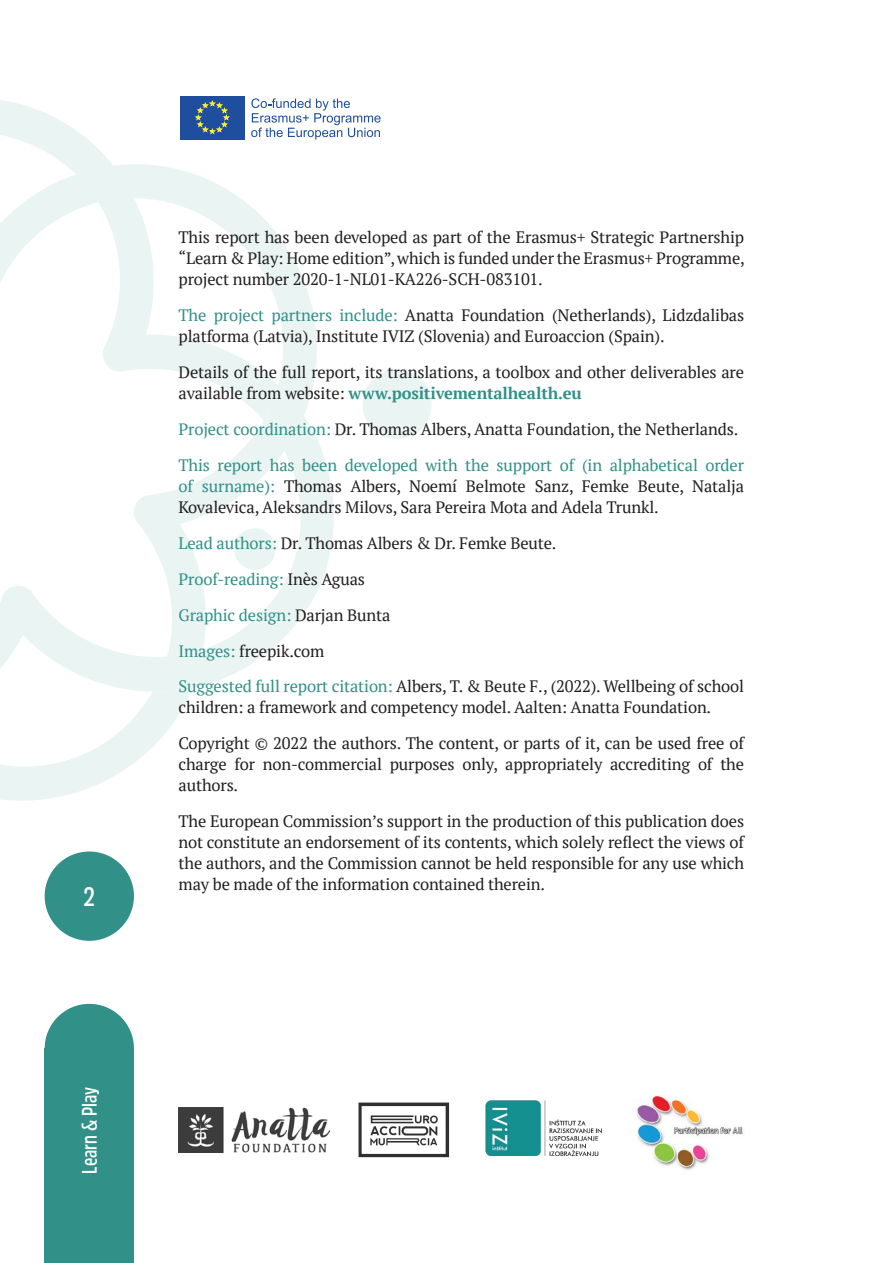
<style>
.page{position:relative;width:893px;height:1263px;background:#fff}
.page>*{position:absolute;margin:0;border:0;box-sizing:border-box;transform-origin:0 0}
.Title_big{font:600 26.4px "Amsi Pro Cond";color:#fff}
.Title_big-2{font:600 21px "Amsi Pro Cond";color:#fff}
.Paragraph_eng{font:16.5px/21px "PT Serif";letter-spacing:-.01em;color:#231f20;text-align:justify}
.Paragraph_eng-2{font:16.5px "PT Serif";letter-spacing:-.01em;color:#319088}
.s1{color:#319088}
.s2{font-weight:700;color:#319088}
.s3{color:#231f20}
</style>
<div class="page">
<svg style="left:362px;top:370px;width:70px;height:69px"></svg>
<svg style="left:0;top:100px;width:245px;height:62px"></svg>
<svg style="left:0;top:162px;width:334px;height:639px"></svg>
<div style="left:45px;top:1048px;width:89px;height:215px;background:#319088"></div>
<div style="left:45px;top:851px;width:89px;height:90px;background:#319088;border-radius:50%"></div>
<div style="left:45px;top:1004px;width:89px;height:89px;background:#319088;border-radius:50%"></div>
<img style="left:179px;top:1107px;width:150px;height:45px">
<img style="left:358px;top:1102px;width:92px;height:56px">
<img style="left:485px;top:1100px;width:117px;height:57px">
<img style="left:636px;top:1095px;width:107px;height:75px">
<div style="left:180px;top:96px;width:65px;height:43px;background:#1f4e9f"></div>
<svg style="left:195px;top:101px;width:34px;height:33px"></svg>
<svg style="left:251px;top:98px;width:130px;height:42px"></svg>
<p class="Title_big" style="left:84px;top:878px;width:13px">2</p>
<p class="Title_big-2" style="left:75px;top:1174px;width:88px;rotate:-90deg">Learn &amp; Play</p>
<p class="Paragraph_eng" style="left:179px;top:227px;width:568px">This report has been developed as part of the Erasmus+ Strategic Partnership “Learn &amp; Play: Home edition”, which is funded under the Erasmus+ Programme, project number 2020-1-NL01-KA226-SCH-083101.</p>
<p class="Paragraph_eng" style="left:179px;top:305px;width:567px"><span class="s1">The project partners include:</span> Anatta Foundation (Netherlands), Lidzdalibas platforma (Latvia), Institute IVIZ (Slovenia) and Euroaccion (Spain).</p>
<p class="Paragraph_eng" style="left:179px;top:362px;width:567px">Details of the full report, its translations, a toolbox and other deliverables are available from website: <span class="s2">www.positivementalhealth.eu</span></p>
<p class="Paragraph_eng" style="left:179px;top:418px;width:561px"><span class="s1">Project coordination:</span> Dr. Thomas Albers, Anatta Foundation, the Netherlands.</p>
<p class="Paragraph_eng" style="left:179px;top:454px;width:567px"><span class="s1">This report has been developed with the support of (in alphabetical order of surname):</span> Thomas Albers, Noemí Belmote Sanz, Femke Beute, Natalja Kovalevica, Aleksandrs Milovs, Sara Pereira Mota and Adela Trunkl.</p>
<p class="Paragraph_eng" style="left:179px;top:532px;width:379px"><span class="s1">Lead authors:</span> Dr. Thomas Albers &amp; Dr. Femke Beute.</p>
<p class="Paragraph_eng-2" style="left:179px;top:568px;width:188px">Proof-reading: <span class="s3">Inès Aguas</span></p>
<p class="Paragraph_eng-2" style="left:179px;top:604px;width:213px">Graphic design: <span class="s3">Darjan Bunta</span></p>
<p class="Paragraph_eng" style="left:179px;top:640px;width:147px"><span class="s1">Images:</span> freepik.com</p>
<p class="Paragraph_eng" style="left:179px;top:676px;width:567px"><span class="s1">Suggested full report citation:</span> Albers, T. &amp; Beute F., (2022). Wellbeing of school children: a framework and competency model. Aalten: Anatta Foundation.</p>
<p class="Paragraph_eng" style="left:179px;top:733px;width:567px">Copyright © 2022 the authors. The content, or parts of it, can be used free of charge for non-commercial purposes only, appropriately accrediting of the authors.</p>
<p class="Paragraph_eng" style="left:179px;top:811px;width:567px">The European Commission’s support in the production of this publication does not constitute an endorsement of its contents, which solely reflect the views of the authors, and the Commission cannot be held responsible for any use which may be made of the information contained therein.</p>
</div>
